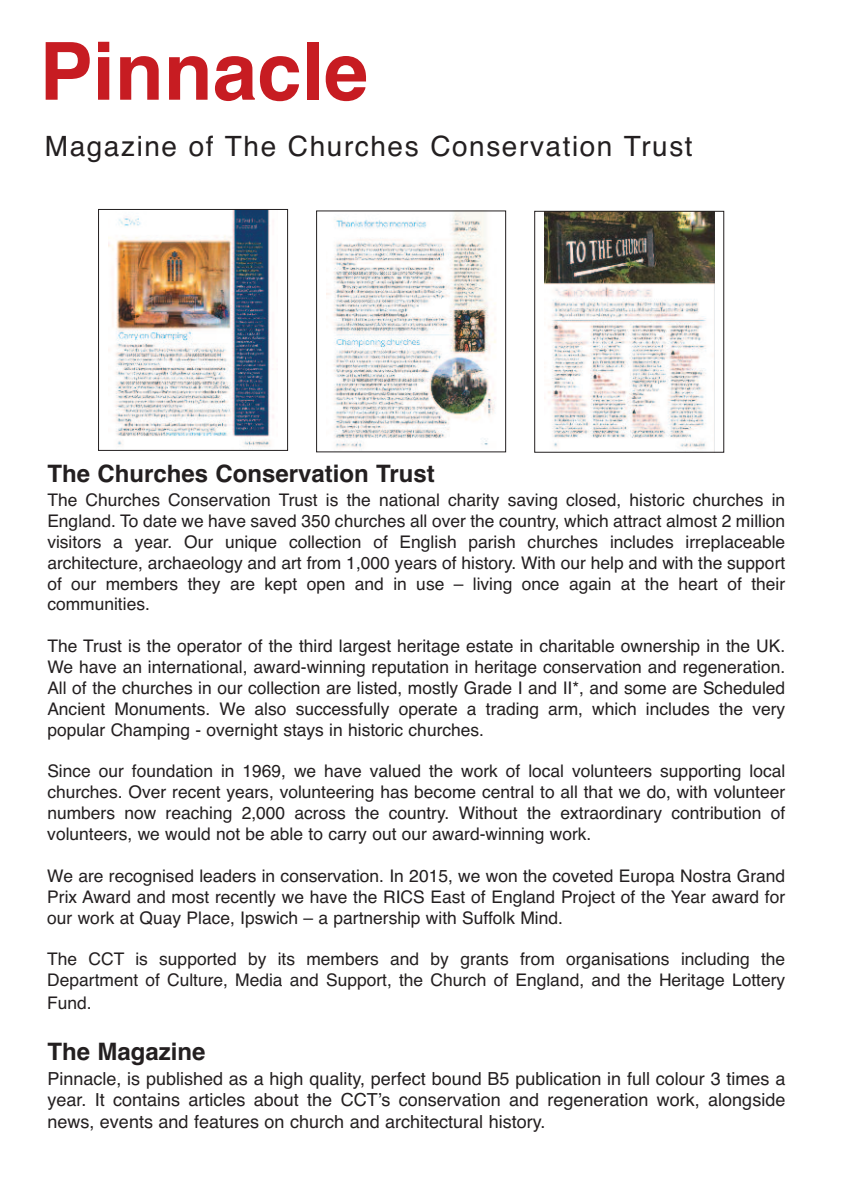
<style>
.page{position:relative;width:842px;height:1191px;background:#fff}
.page>*{position:absolute;margin:0;border:0;box-sizing:border-box;transform-origin:0 0}
.t1{font:700 80px "Helvetica";color:#c71c22}
.t2{font:28px "Helvetica";letter-spacing:.055em;color:#231f20}
.t3{font:700 24px "Helvetica";color:#231f20}
.t4{font:18px/21.6px "Helvetica";color:#231f20;text-align:justify}
.t5{font:17.4px/20.8px "Helvetica";color:#231f20;text-align:justify}
</style>
<div class="page">
<img style="left:326px;top:212px;width:170px;height:236px">
<div style="left:316px;top:210px;width:190px;height:242px;border:1px solid #231f20"></div>
<img style="left:544px;top:213px;width:170px;height:236px">
<div style="left:534px;top:211px;width:190px;height:242px;border:1px solid #231f20"></div>
<img style="left:109px;top:211px;width:165px;height:238px">
<div style="left:98px;top:209px;width:190px;height:242px;border:1px solid #231f20"></div>
<h1 class="t1" style="left:39px;top:25px;width:331px">Pinnacle</h1>
<h2 class="t2" style="left:45px;top:130px;width:649px">Magazine of The Churches Conservation Trust</h2>
<h3 class="t3" style="left:47px;top:460px;width:389px">The Churches Conservation Trust</h3>
<p class="t5" style="left:47px;top:489px;width:739px">The Churches Conservation Trust is the national charity saving closed, historic churches in England. To date we have saved 350 churches all over the country, which attract almost 2 million visitors a year. Our unique collection of English parish churches includes irreplaceable architecture, archaeology and art from 1,000 years of history. With our help and with the support of our members they are kept open and in use – living once again at the heart of their communities.</p>
<p class="t5" style="left:47px;top:636px;width:739px">The Trust is the operator of the third largest heritage estate in charitable ownership in the UK.<br>We have an international, award-winning reputation in heritage conservation and regeneration.<br>All of the churches in our collection are listed, mostly Grade I and II*, and some are Scheduled Ancient Monuments. We also successfully operate a trading arm, which includes the very popular Champing - overnight stays in historic churches.</p>
<p class="t5" style="left:47px;top:761px;width:739px">Since our foundation in 1969, we have valued the work of local volunteers supporting local churches. Over recent years, volunteering has become central to all that we do, with volunteer numbers now reaching 2,000 across the country. Without the extraordinary contribution of volunteers, we would not be able to carry out our award-winning work.</p>
<p class="t5" style="left:47px;top:865px;width:739px">We are recognised leaders in conservation. In 2015, we won the coveted Europa Nostra Grand Prix Award and most recently we have the RICS East of England Project of the Year award for our work at Quay Place, Ipswich – a partnership with Suffolk Mind.</p>
<p class="t5" style="left:47px;top:949px;width:739px">The CCT is supported by its members and by grants from organisations including the<br>Department of Culture, Media and Support, the Church of England, and the Heritage Lottery</p>
<p class="t5" style="left:47px;top:992px;width:46px">Fund.</p>
<h3 class="t3" style="left:47px;top:1038px;width:160px">The Magazine</h3>
<p class="t4" style="left:47px;top:1067px;width:739px">Pinnacle, is published as a high quality, perfect bound B5 publication in full colour 3 times a year. It contains articles about the CCT’s conservation and regeneration work, alongside news, events and features on church and architectural history.</p>
</div>
